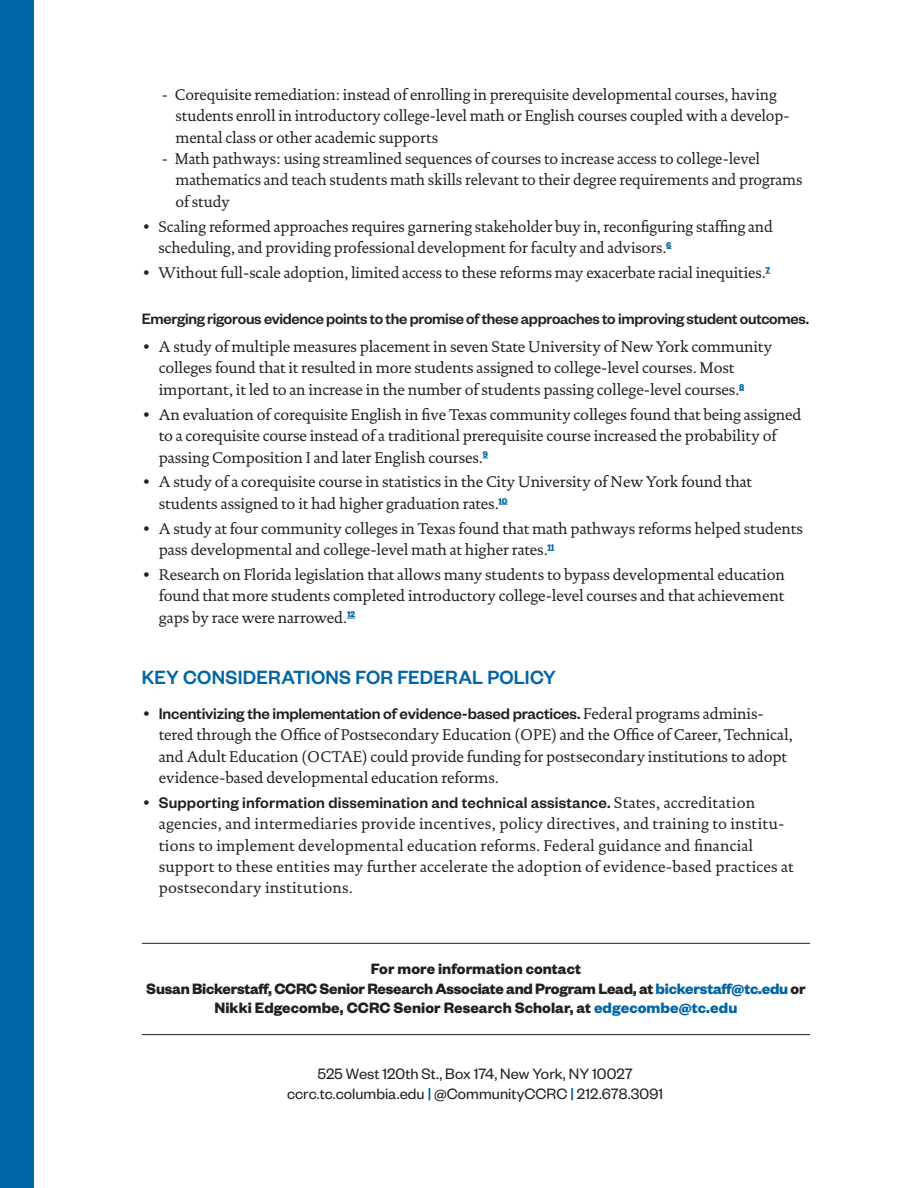
<style>
.page{position:relative;width:918px;height:1188px;background:#fff}
.page>*{position:absolute;margin:0;border:0;box-sizing:border-box;transform-origin:0 0}
.t1{font:500 21px "Founders Grotesk";letter-spacing:.015em;color:#0065a4}
.t2{font:500 16.8px "Founders Grotesk";letter-spacing:.005em;color:#231f20}
.t3{font:700 16.5px/19.8px "Founders Grotesk";color:#231f20;text-align:center}
.t4{font:500 16.5px "Founders Grotesk";letter-spacing:-.015em;color:#231f20}
.t5{font:16.5px/19.8px "Founders Grotesk";color:#231f20;text-align:center}
.t6{font:15.75px/21.3px "DTL Documenta TOT";letter-spacing:-.01em;color:#231f20}
.t7{font:15.75px/21.3px "DTL Documenta TOT";letter-spacing:.01em;color:#231f20}
.s1{font-family:"DTL Documenta TOT";font-weight:400;font-size:15.75px}
.s2{color:#0065a4}
.s3{font-weight:500;color:#0065a4}
</style>
<div class="page">
<div style="left:0;top:0;width:34px;height:1188px;background:#0065a4"></div>
<hr style="left:142px;top:1034px;width:668px;height:1px;background:#231f20">
<hr style="left:142px;top:943px;width:668px;height:1px;background:#231f20">
<p class="t6" style="left:176px;top:84px;width:616px;text-indent:-14px">- Corequisite remediation: instead of enrolling in prerequisite developmental courses, having students enroll in introductory college-level math or English courses coupled with a develop&shy;mental class or other academic supports</p>
<p class="t6" style="left:176px;top:148px;width:629px;text-indent:-14px">- Math pathways: using streamlined sequences of courses to increase access to college-level mathematics and teach students math skills relevant to their degree requirements and programs of study</p>
<p class="t6" style="left:158px;top:216px;width:616px;text-indent:-17px">• Scaling reformed approaches requires garnering stakeholder buy in, reconfiguring staffing and scheduling, and providing professional development for faculty and advisors.<sup>6</sup></p>
<p class="t6" style="left:142px;top:262px;width:630px">• Without full-scale adoption, limited access to these reforms may exacerbate racial inequities.<sup>7</sup></p>
<p class="t4" style="left:142px;top:308px;width:669px">Emerging rigorous evidence points to the promise of these approaches to improving student outcomes.</p>
<p class="t6" style="left:159px;top:336px;width:615px;text-indent:-17px">• A study of multiple measures placement in seven State University of New York community colleges found that it resulted in more students assigned to college-level courses. Most important, it led to an increase in the number of students passing college-level courses.<sup>8</sup></p>
<p class="t6" style="left:159px;top:404px;width:644px;text-indent:-17px">• An evaluation of corequisite English in five Texas community colleges found that being assigned to a corequisite course instead of a traditional prerequisite course increased the probability of passing Composition I and later English courses.<sup>9</sup></p>
<p class="t6" style="left:159px;top:471px;width:595px;text-indent:-17px">• A study of a corequisite course in statistics in the City University of New York found that students assigned to it had higher graduation rates.<sup>10</sup></p>
<p class="t6" style="left:159px;top:518px;width:646px;text-indent:-17px">• A study at four community colleges in Texas found that math pathways reforms helped students pass developmental and college-level math at higher rates.<sup>11</sup></p>
<p class="t6" style="left:159px;top:564px;width:628px;text-align:justify;text-indent:-17px">• Research on Florida legislation that allows many students to bypass developmental education found that more students completed introductory college-level courses and that achievement gaps by race were narrowed.<sup>12</sup></p>
<h1 class="t1" style="left:142px;top:664px;width:416px">KEY CONSIDERATIONS FOR FEDERAL POLICY</h1>
<p class="t2" style="left:142px;top:703px;width:624px"><span class="s1">•</span> Incentivizing the implementation of evidence-based practices. <span class="s1">Federal programs adminis-</span></p>
<p class="t6" style="left:159px;top:724px;width:636px">tered through the Office of Postsecondary Education (OPE) and the Office of Career, Technical, and Adult Education (OCTAE) could provide funding for postsecondary institutions to adopt evidence-based developmental education reforms.</p>
<p class="t2" style="left:142px;top:792px;width:615px"><span class="s1">•</span> Supporting information dissemination and technical assistance. <span class="s1">States, accreditation</span></p>
<p class="t7" style="left:159px;top:813px;width:637px">agencies, and intermediaries provide incentives, policy directives, and training to institu&shy;tions to implement developmental education reforms. Federal guidance and financial support to these entities may further accelerate the adoption of evidence-based practices at postsecondary institutions.</p>
<p class="t3" style="left:146px;top:958px;width:661px">For more information contact<br>Susan Bickerstaff, CCRC Senior Research Associate and Program Lead, at <span class="s2">bickerstaff@tc.edu</span> or<br>Nikki Edgecombe, CCRC Senior Research Scholar, at <span class="s2">edgecombe@tc.edu</span></p>
<p class="t5" style="left:287px;top:1063px;width:378px">525 West 120th St., Box 174, New York, NY 10027 ccrc.tc.columbia.edu <span class="s3">|</span> @CommunityCCRC <span class="s3">|</span> 212.678.3091</p>
</div>
